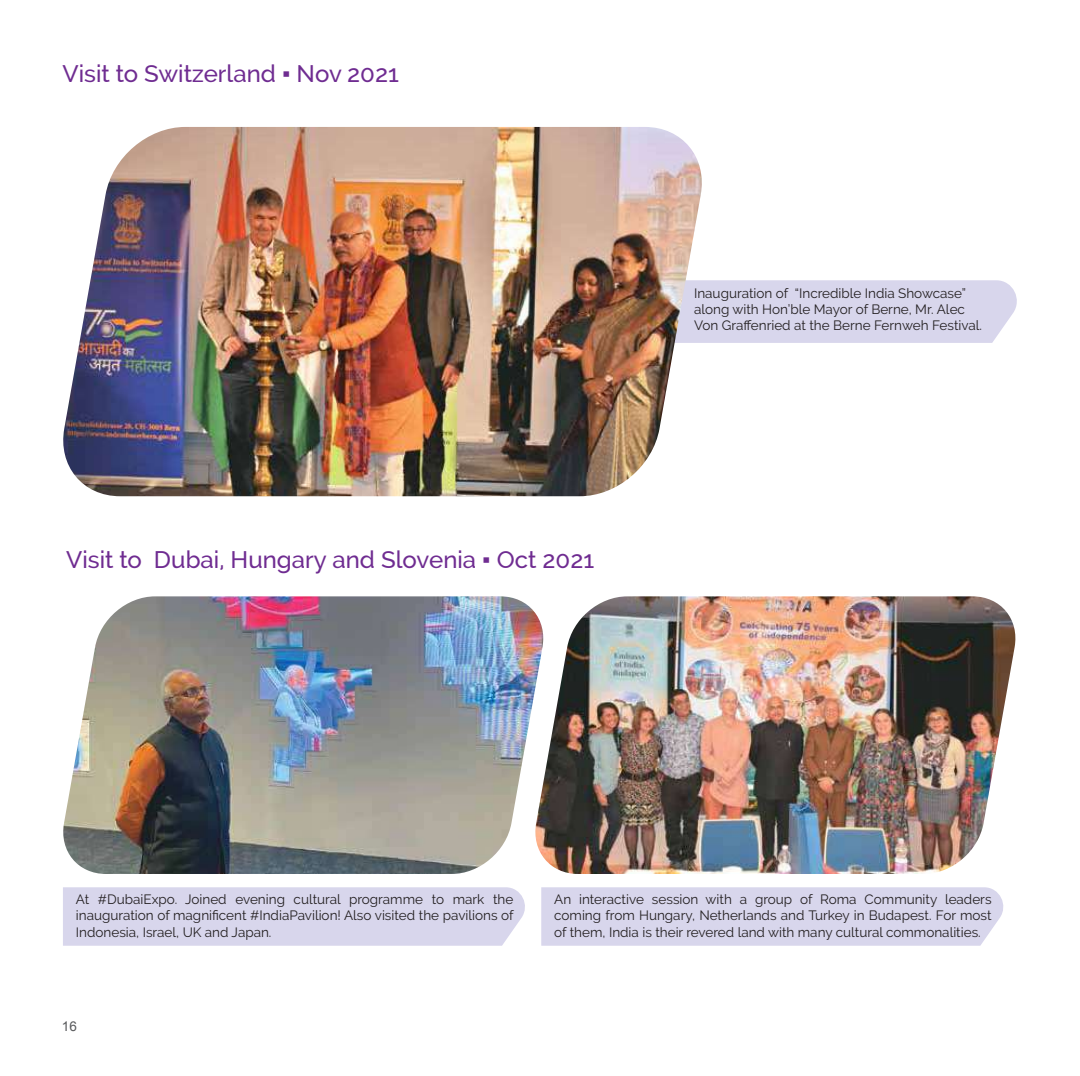
<style>
.page{position:relative;width:1080px;height:1076px;background:#fff}
.page>*{position:absolute;margin:0;border:0;box-sizing:border-box;transform-origin:0 0}
.t1{font:500 24px "Raleway";color:#6f2c91}
.t2{font:13.5px/16.2px "Raleway";color:#231f20;text-align:justify}
.t3{font:13.5px "Arial";color:#58595b}
.s1{font-family:"Arial";font-weight:400}
</style>
<div class="page">
<img style="left:63px;top:126px;width:954px;height:820px">
<h1 class="t1" style="left:62px;top:59px;width:338px">Visit to Switzerland <span class="s1">▪</span> Nov 2021</h1>
<h1 class="t1" style="left:66px;top:546px;width:529px">Visit to Dubai, Hungary and Slovenia <span class="s1">▪</span> Oct 2021</h1>
<p class="t2" style="left:693px;top:285px;width:289px;text-align:left">Inauguration of “Incredible India Showcase” along with Hon’ble Mayor of Berne, Mr. Alec<br>Von Graffenried at the Berne Fernweh Festival.</p>
<p class="t2" style="left:76px;top:891px;width:439px">At #DubaiExpo. Joined evening cultural programme to mark the inauguration of magnificent #IndiaPavilion! Also visited the pavilions of Indonesia, Israel, UK and Japan.</p>
<p class="t3" style="left:62px;top:1017px;width:17px">16</p>
<p class="t2" style="left:554px;top:891px;width:439px">An interactive session with a group of Roma Community leaders coming from Hungary, Netherlands and Turkey in Budapest. For most of them, India is their revered land with many cultural commonalities.</p>
</div>
